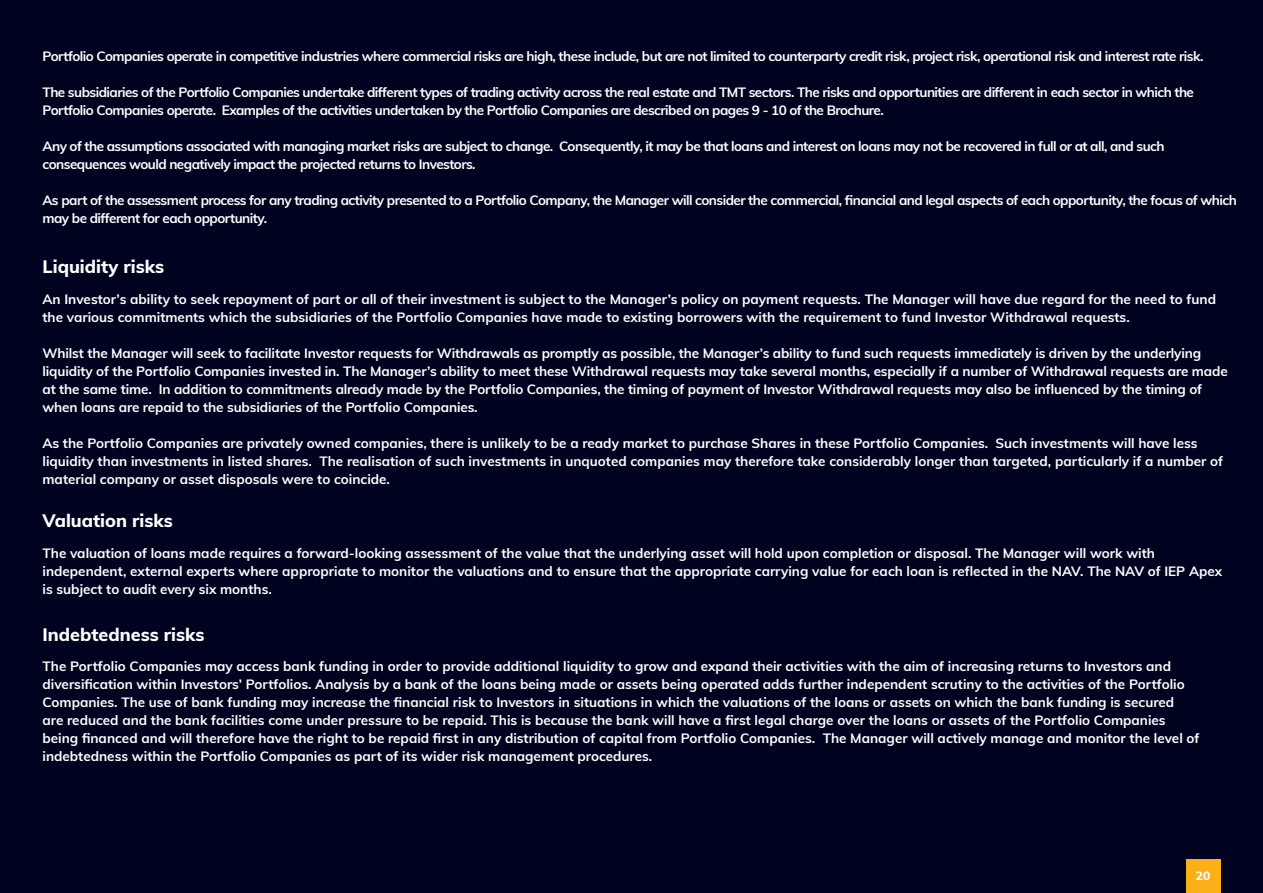
<style>
.page{position:relative;width:1263px;height:893px;background:#000320}
.page>*{position:absolute;margin:0;border:0;box-sizing:border-box;transform-origin:0 0}
.t1{font:800 18px "Muli";color:#fff}
.t2{font:700 13.5px/18px "Muli";letter-spacing:-.005em;color:#fff}
.t3{font:700 13.5px/18px "Muli";letter-spacing:-.04em;color:#fff}
.t4{font:800 12px "Muli";color:#fff}
</style>
<div class="page">
<div style="left:1186px;top:859px;width:34px;height:34px;background:#fbb017"></div>
<p class="t3" style="left:43px;top:47px;width:1162px">Portfolio Companies operate in competitive industries where commercial risks are high, these include, but are not limited to counterparty credit risk, project risk, operational risk and interest rate risk.</p>
<p class="t3" style="left:43px;top:83px;width:1153px">The subsidiaries of the Portfolio Companies undertake different types of trading activity across the real estate and TMT sectors. The risks and opportunities are different in each sector in which the<br>Portfolio Companies operate. Examples of the activities undertaken by the Portfolio Companies are described on pages 9 - 10 of the Brochure.</p>
<p class="t3" style="left:43px;top:137px;width:1123px">Any of the assumptions associated with managing market risks are subject to change. Consequently, it may be that loans and interest on loans may not be recovered in full or at all, and such consequences would negatively impact the projected returns to Investors.</p>
<p class="t3" style="left:43px;top:191px;width:1196px">As part of the assessment process for any trading activity presented to a Portfolio Company, the Manager will consider the commercial, financial and legal aspects of each opportunity, the focus of which may be different for each opportunity.</p>
<p class="t1" style="left:43px;top:253px;width:123px">Liquidity risks</p>
<p class="t2" style="left:43px;top:289px;width:1175px">An Investor’s ability to seek repayment of part or all of their investment is subject to the Manager’s policy on payment requests. The Manager will have due regard for the need to fund the various commitments which the subsidiaries of the Portfolio Companies have made to existing borrowers with the requirement to fund Investor Withdrawal requests.</p>
<p class="t2" style="left:43px;top:343px;width:1187px">Whilst the Manager will seek to facilitate Investor requests for Withdrawals as promptly as possible, the Manager’s ability to fund such requests immediately is driven by the underlying liquidity of the Portfolio Companies invested in. The Manager’s ability to meet these Withdrawal requests may take several months, especially if a number of Withdrawal requests are made at the same time. In addition to commitments already made by the Portfolio Companies, the timing of payment of Investor Withdrawal requests may also be influenced by the timing of when loans are repaid to the subsidiaries of the Portfolio Companies.</p>
<p class="t2" style="left:43px;top:433px;width:1182px">As the Portfolio Companies are privately owned companies, there is unlikely to be a ready market to purchase Shares in these Portfolio Companies. Such investments will have less liquidity than investments in listed shares. The realisation of such investments in unquoted companies may therefore take considerably longer than targeted, particularly if a number of material company or asset disposals were to coincide.</p>
<p class="t1" style="left:43px;top:507px;width:132px">Valuation risks</p>
<p class="t2" style="left:43px;top:543px;width:1181px">The valuation of loans made requires a forward-looking assessment of the value that the underlying asset will hold upon completion or disposal. The Manager will work with independent, external experts where appropriate to monitor the valuations and to ensure that the appropriate carrying value for each loan is reflected in the NAV. The NAV of IEP Apex is subject to audit every six months.</p>
<p class="t1" style="left:43px;top:621px;width:164px">Indebtedness risks</p>
<p class="t2" style="left:43px;top:657px;width:1158px">The Portfolio Companies may access bank funding in order to provide additional liquidity to grow and expand their activities with the aim of increasing returns to Investors and diversification within Investors’ Portfolios. Analysis by a bank of the loans being made or assets being operated adds further independent scrutiny to the activities of the Portfolio Companies. The use of bank funding may increase the financial risk to Investors in situations in which the valuations of the loans or assets on which the bank funding is secured<br>are reduced and the bank facilities come under pressure to be repaid. This is because the bank will have a first legal charge over the loans or assets of the Portfolio Companies being financed and will therefore have the right to be repaid first in any distribution of capital from Portfolio Companies. The Manager will actively manage and monitor the level of indebtedness within the Portfolio Companies as part of its wider risk management procedures.</p>
<p class="t4" style="left:1196px;top:867px;width:16px">20</p>
</div>
